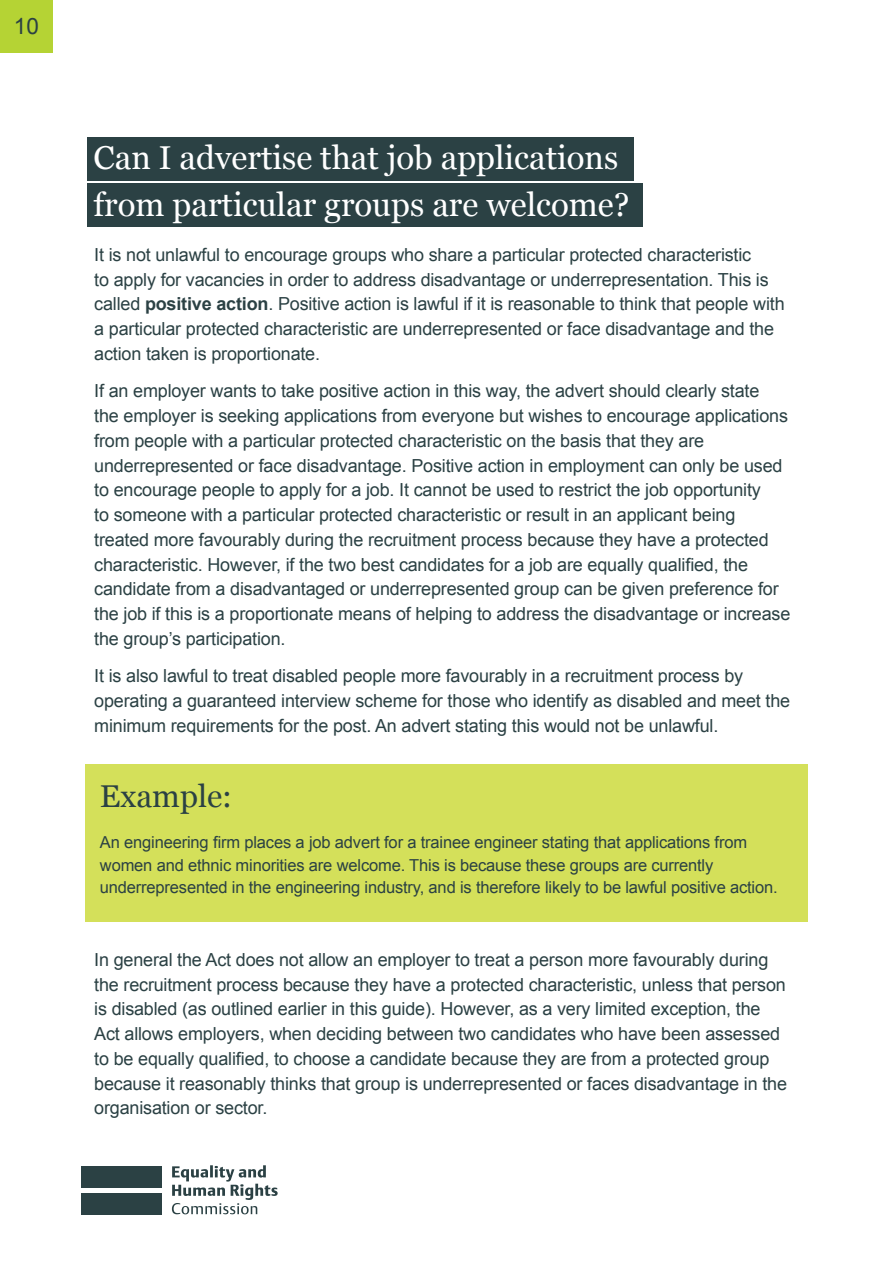
<style>
.page{position:relative;width:893px;height:1263px;background:#fff}
.page>*{position:absolute;margin:0;border:0;box-sizing:border-box;transform-origin:0 0}
.t1{font:33px/46.5px "Georgia";color:#fff}
.t2{font:31.5px "Georgia";color:#2b4144}
.t3{font:22.5px "Arial";color:#2b4144}
.t4{font:18px/24.8px "Arial";letter-spacing:-.01em;color:#2b4144}
.t5{font:16.5px/22.5px "Arial";letter-spacing:-.01em;color:#2b4144}
.s1{font-weight:700}
</style>
<div class="page">
<div style="left:0;top:0;width:53px;height:53px;background:#b5d334"></div>
<div style="left:85px;top:764px;width:723px;height:157px;background:#d4e05a"></div>
<div style="left:87px;top:137px;width:547px;height:43px;background:#2b4144"></div>
<div style="left:87px;top:184px;width:556px;height:43px;background:#2b4144"></div>
<div style="left:81px;top:1166px;width:81px;height:22px;background:#2b4144"></div>
<div style="left:81px;top:1193px;width:81px;height:21px;background:#2b4144"></div>
<svg style="left:172px;top:1165px;width:106px;height:49px"></svg>
<p class="t3" style="left:14px;top:12px;width:27px">10</p>
<h1 class="t1" style="left:94px;top:133px;width:538px">Can I advertise that job applications from particular groups are welcome?</h1>
<p class="t4" style="left:94px;top:242px;width:692px">It is not unlawful to encourage groups who share a particular protected characteristic<br>to apply for vacancies in order to address disadvantage or underrepresentation. This is called <span class="s1">positive action</span>. Positive action is lawful if it is reasonable to think that people with a particular protected characteristic are underrepresented or face disadvantage and the action taken is proportionate.</p>
<p class="t4" style="left:94px;top:379px;width:698px">If an employer wants to take positive action in this way, the advert should clearly state<br>the employer is seeking applications from everyone but wishes to encourage applications from people with a particular protected characteristic on the basis that they are underrepresented or face disadvantage. Positive action in employment can only be used to encourage people to apply for a job. It cannot be used to restrict the job opportunity<br>to someone with a particular protected characteristic or result in an applicant being treated more favourably during the recruitment process because they have a protected characteristic. However, if the two best candidates for a job are equally qualified, the candidate from a disadvantaged or underrepresented group can be given preference for the job if this is a proportionate means of helping to address the disadvantage or increase the group’s participation.</p>
<p class="t4" style="left:94px;top:664px;width:697px">It is also lawful to treat disabled people more favourably in a recruitment process by operating a guaranteed interview scheme for those who identify as disabled and meet the minimum requirements for the post. An advert stating this would not be unlawful.</p>
<h2 class="t2" style="left:100px;top:773px;width:134px">Example:</h2>
<p class="t5" style="left:100px;top:831px;width:679px">An engineering firm places a job advert for a trainee engineer stating that applications from women and ethnic minorities are welcome. This is because these groups are currently underrepresented in the engineering industry, and is therefore likely to be lawful positive action.</p>
<p class="t4" style="left:94px;top:947px;width:694px">In general the Act does not allow an employer to treat a person more favourably during the recruitment process because they have a protected characteristic, unless that person is disabled (as outlined earlier in this guide). However, as a very limited exception, the Act allows employers, when deciding between two candidates who have been assessed to be equally qualified, to choose a candidate because they are from a protected group because it reasonably thinks that group is underrepresented or faces disadvantage in the organisation or sector.</p>
</div>
